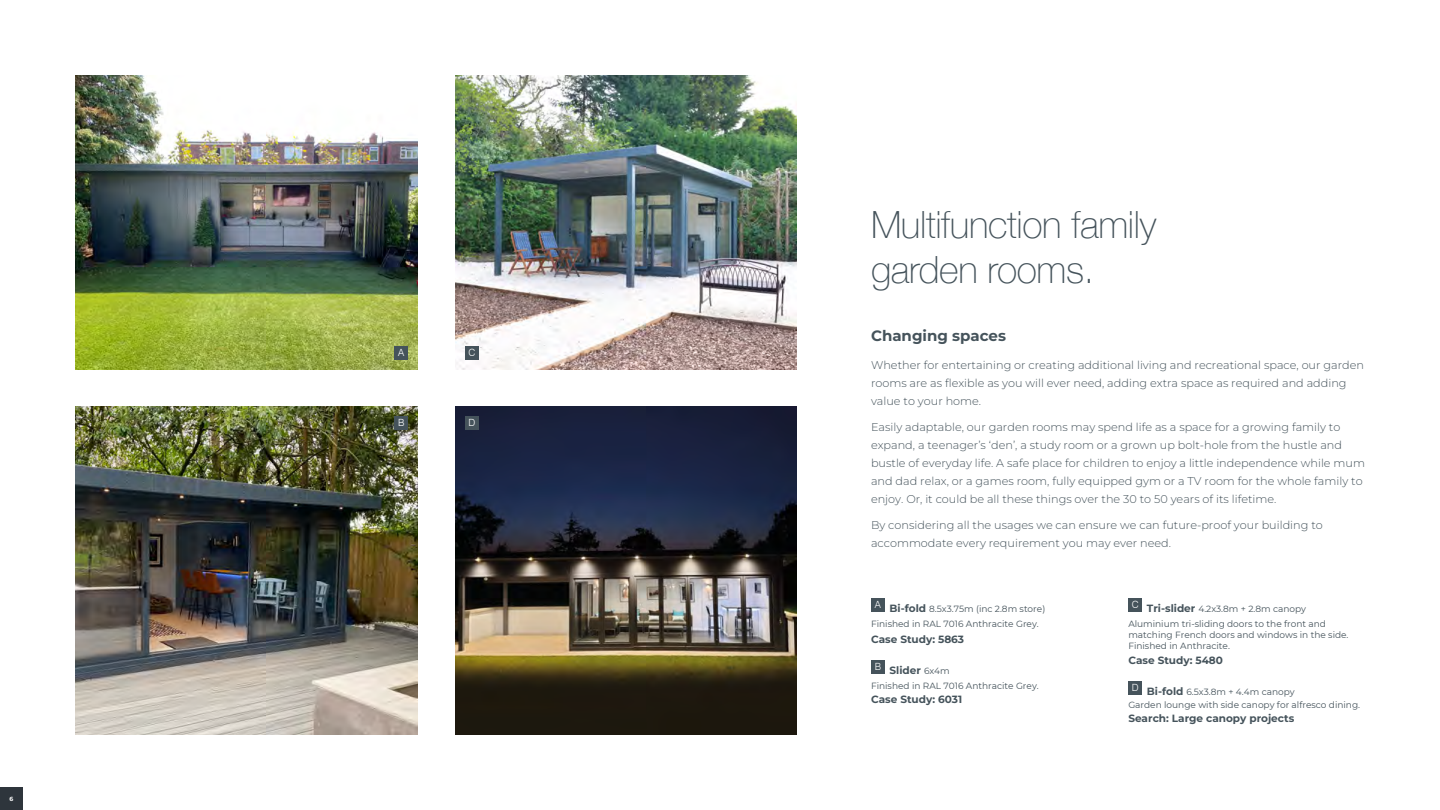
<style>
.page{position:relative;width:1440px;height:810px;background:#fff}
.page>*{position:absolute;margin:0;border:0;box-sizing:border-box;transform-origin:0 0}
.t1{font:100 37.5px/45px "Helvetica Neue";letter-spacing:-.01em;color:#45535b}
.t2{font:700 15px "Montserrat";color:#45535b}
.t3{font:300 11.25px/18px "Montserrat";color:#45535b}
.t4{font:700 10.5px "Montserrat";color:#45535b}
.t5{font:300 9.9px "Swiss 721 BT";color:#fff}
.t6{font:9px/14.9px "Montserrat";color:#45535b}
.t7{font:700 6px "Montserrat";color:#fff}
.s1{font-weight:700;font-size:10.5px}
.s2{font-weight:400;font-size:9px}
</style>
<div class="page">
<img style="left:455px;top:407px;width:341px;height:328px">
<img style="left:455px;top:75px;width:341px;height:295px">
<img style="left:75px;top:407px;width:343px;height:328px">
<img style="left:75px;top:75px;width:343px;height:295px">
<div style="left:394px;top:346px;width:14px;height:14px;background:#45535b"></div>
<div style="left:394px;top:416px;width:14px;height:14px;background:#45535b"></div>
<div style="left:465px;top:346px;width:14px;height:14px;background:#45535b"></div>
<div style="left:465px;top:416px;width:14px;height:14px;background:#45535b"></div>
<div style="left:871px;top:598px;width:14px;height:14px;background:#45535b"></div>
<div style="left:871px;top:660px;width:14px;height:14px;background:#45535b"></div>
<div style="left:1128px;top:598px;width:14px;height:14px;background:#45535b"></div>
<div style="left:1128px;top:681px;width:14px;height:14px;background:#45535b"></div>
<div style="left:0;top:787px;width:23px;height:23px;background:#2e353c"></div>
<p class="t7" style="left:10px;top:795px;width:5px">6</p>
<p class="t5" style="left:398px;top:347px;width:8px">A</p>
<p class="t5" style="left:398px;top:417px;width:8px">B</p>
<p class="t5" style="left:468px;top:347px;width:8px">C</p>
<p class="t5" style="left:468px;top:417px;width:8px">D</p>
<h1 class="t1" style="left:871px;top:201px;width:287px">Multifunction family garden rooms.</h1>
<h2 class="t2" style="left:871px;top:325px;width:136px">Changing spaces</h2>
<p class="t3" style="left:871px;top:356px;width:495px">Whether for entertaining or creating additional living and recreational space, our garden rooms are as flexible as you will ever need, adding extra space as required and adding value to your home.</p>
<p class="t3" style="left:871px;top:418px;width:495px">Easily adaptable, our garden rooms may spend life as a space for a growing family to expand, a teenager’s ‘den’, a study room or a grown up bolt-hole from the hustle and bustle of everyday life. A safe place for children to enjoy a little independence while mum and dad relax, or a games room, fully equipped gym or a TV room for the whole family to enjoy. Or, it could be all these things over the 30 to 50 years of its lifetime.</p>
<p class="t3" style="left:871px;top:516px;width:453px">By considering all the usages we can ensure we can future-proof your building to accommodate every requirement you may ever need.</p>
<p class="t6" style="left:871px;top:601px;width:176px;text-indent:4px"><sup>A</sup> <span class="s1">Bi-fold</span> 8.5x3.75m (inc 2.8m store)<br>Finished in RAL 7016 Anthracite Grey.</p>
<p class="t4" style="left:871px;top:632px;width:95px">Case Study: 5863</p>
<p class="t4" style="left:875px;top:663px;width:76px"><sup>B</sup> Slider <span class="s2">6x4m</span></p>
<p class="t6" style="left:871px;top:678px;width:169px">Finished in RAL 7016 Anthracite Grey.</p>
<p class="t4" style="left:871px;top:692px;width:93px">Case Study: 6031</p>
<p class="t6" style="left:1128px;top:601px;width:199px;text-indent:4px"><sup>C</sup> <span class="s1">Tri-slider</span> 4.2x3.8m + 2.8m canopy<br>Aluminium tri-sliding doors to the front and</p>
<p class="t6" style="left:1128px;top:629px;width:222px;line-height:11.2px">matching French doors and windows in the side.<br>Finished in Anthracite.</p>
<p class="t4" style="left:1128px;top:653px;width:96px">Case Study: 5480</p>
<p class="t6" style="left:1128px;top:685px;width:233px;line-height:12.8px;text-indent:4px"><sup>D</sup> <span class="s1">Bi-fold</span> 6.5x3.8m + 4.4m canopy<br>Garden lounge with side canopy for alfresco dining.</p>
<p class="t4" style="left:1128px;top:712px;width:167px">Search: Large canopy projects</p>
</div>
